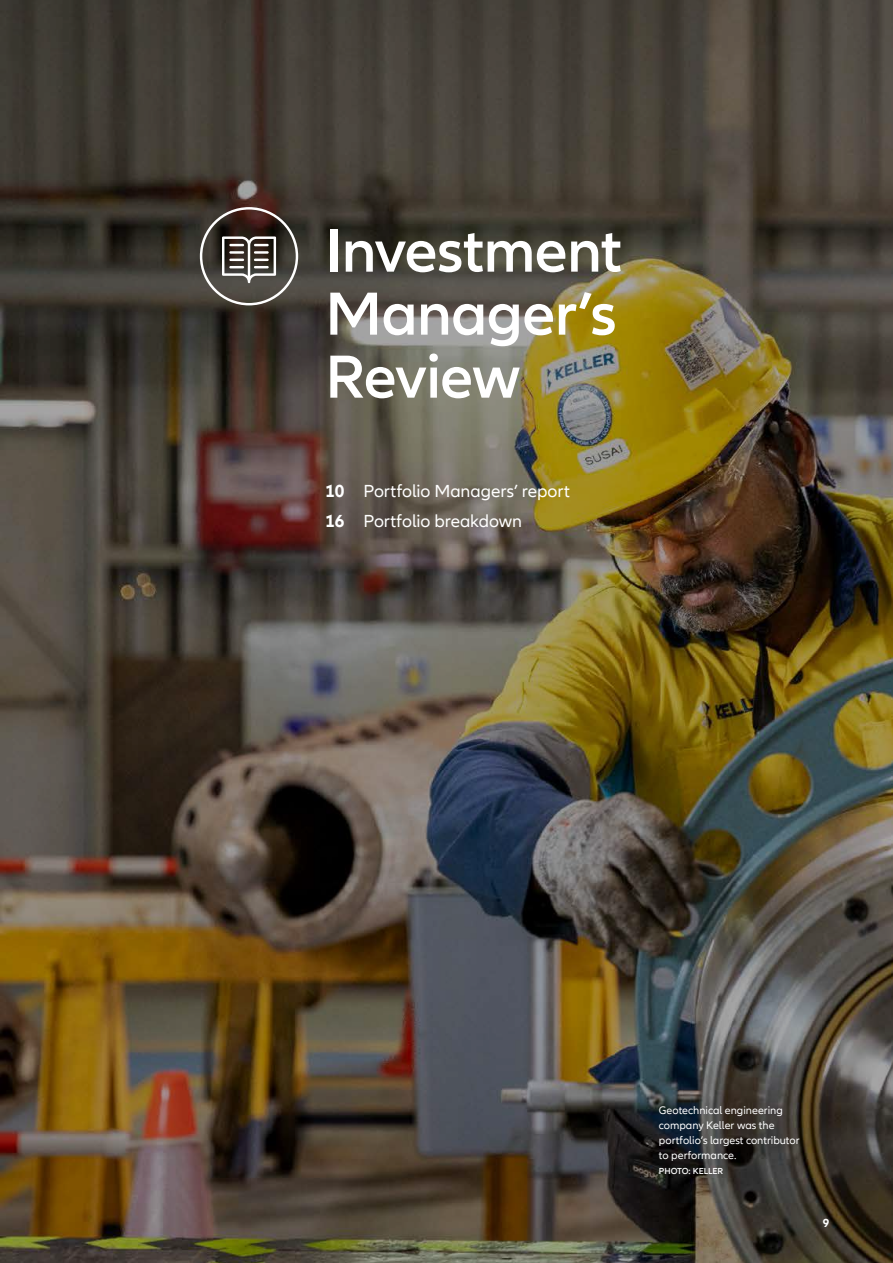
<style>
.page{position:relative;width:893px;height:1263px;background:#fff}
.page>*{position:absolute;margin:0;border:0;box-sizing:border-box;transform-origin:0 0}
.t1{font:600 63px/63px "Allianz Neo";letter-spacing:-.015em;color:#fff;text-align:justify}
.t2{font:18px/30.2px "Allianz Neo";letter-spacing:-.005em;color:#fff}
.t3{font:700 12px "Allianz Neo";color:#fff}
.t4{font:11.25px/15px "Allianz Neo";color:#fff}
.t5{font:600 9px "Allianz Neo";color:#fff}
.s1{font-weight:700}
</style>
<div class="page">
<img style="left:0;top:0;width:893px;height:1263px">
<svg style="left:200px;top:207px;width:98px;height:98px;background:#5b544e"></svg>
<h1 class="t1" style="left:325px;top:221px;width:298px">Investment Manager’s Review</h1>
<h2 class="t2" style="left:325px;top:477px;width:246px"><span class="s1">10</span> Portfolio Managers’ report<br><span class="s1">16</span> Portfolio breakdown</h2>
<p class="t4" style="left:659px;top:1103px;width:142px">Geotechnical engineering company Keller was the portfolio’s largest contributor to performance.</p>
<p class="t5" style="left:659px;top:1165px;width:66px">PHOTO: KELLER</p>
<p class="t3" style="left:823px;top:1216px;width:8px">9</p>
</div>
